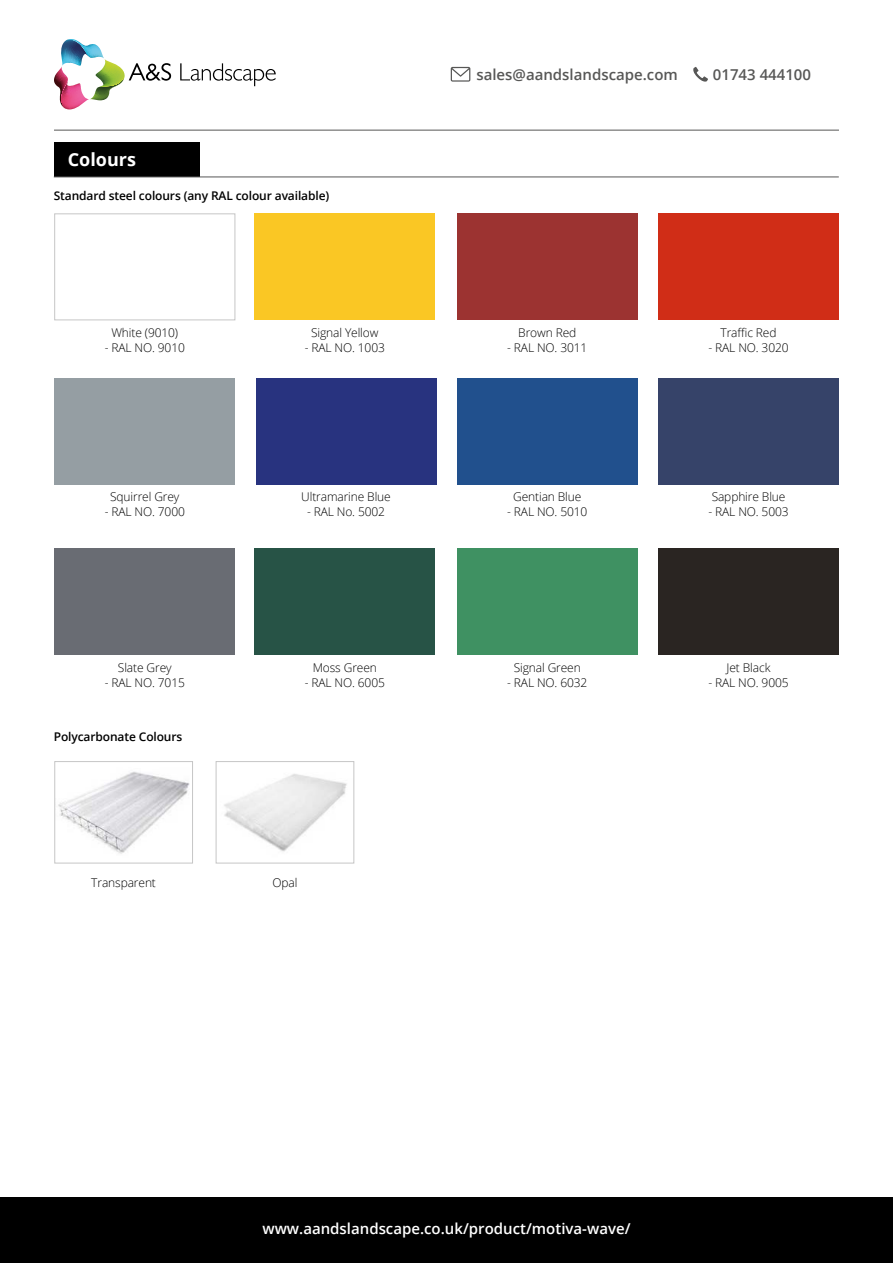
<style>
.page{position:relative;width:893px;height:1263px;background:#fff}
.page>*{position:absolute;margin:0;border:0;box-sizing:border-box;transform-origin:0 0}
.t1{font:700 18px "Open Sans";color:#fff}
.t2{font:600 15px "Open Sans";color:#fff}
.t3{font:600 15px "Open Sans";color:#575756}
.t4{font:300 12px "Open Sans";letter-spacing:-.01em;color:#000}
.t5{font:600 12px "Open Sans";letter-spacing:-.01em;color:#000}
</style>
<div class="page">
<svg style="left:180px;top:63px;width:96px;height:23px"></svg>
<svg style="left:54px;top:39px;width:117px;height:70px"></svg>
<svg style="left:451px;top:67px;width:19px;height:15px"></svg>
<svg style="left:693px;top:67px;width:15px;height:15px"></svg>
<hr style="left:54px;top:130px;width:785px;height:1px;background:#575756">
<div style="left:0;top:1197px;width:893px;height:66px;background:#000"></div>
<div style="left:54px;top:142px;width:146px;height:35px;background:#000"></div>
<hr style="left:54px;top:177px;width:785px;height:1px;background:#575756">
<div style="left:254px;top:214px;width:181px;height:106px;background:#fac724"></div>
<div style="left:457px;top:214px;width:181px;height:106px;background:#9c3331"></div>
<div style="left:54px;top:214px;width:181px;height:106px;background:#fff;border:1px solid #c6c6c6"></div>
<div style="left:658px;top:214px;width:181px;height:106px;background:#d02d17"></div>
<div style="left:54px;top:378px;width:181px;height:106px;background:#959ea3"></div>
<div style="left:256px;top:378px;width:180px;height:106px;background:#28337f"></div>
<div style="left:457px;top:378px;width:181px;height:106px;background:#21508d"></div>
<div style="left:658px;top:378px;width:181px;height:106px;background:#364369"></div>
<div style="left:54px;top:548px;width:181px;height:107px;background:#696c73"></div>
<div style="left:254px;top:548px;width:181px;height:107px;background:#275346"></div>
<div style="left:457px;top:548px;width:181px;height:107px;background:#3f9162"></div>
<div style="left:658px;top:548px;width:181px;height:107px;background:#2a2522"></div>
<img style="left:224px;top:774px;width:123px;height:78px">
<div style="left:216px;top:761px;width:138px;height:102px;border:1px solid #c6c6c6"></div>
<img style="left:58px;top:771px;width:132px;height:83px">
<div style="left:54px;top:761px;width:139px;height:102px;border:1px solid #c6c6c6"></div>
<h1 class="t1" style="left:68px;top:147px;width:70px">Colours</h1>
<p class="t5" style="left:54px;top:187px;width:277px">Standard steel colours (any RAL colour available)</p>
<p class="t4" style="left:111px;top:325px;width:68px">White (9010)</p>
<p class="t4" style="left:105px;top:339px;width:82px">- RAL NO. 9010</p>
<p class="t4" style="left:311px;top:325px;width:69px">Signal Yellow</p>
<p class="t4" style="left:305px;top:339px;width:82px">- RAL NO. 1003</p>
<p class="t4" style="left:110px;top:489px;width:71px">Squirrel Grey</p>
<p class="t4" style="left:105px;top:503px;width:82px">- RAL NO. 7000</p>
<p class="t4" style="left:301px;top:489px;width:91px">Ultramarine Blue</p>
<p class="t4" style="left:307px;top:503px;width:80px">- RAL No. 5002</p>
<p class="t4" style="left:118px;top:660px;width:55px">Slate Grey</p>
<p class="t4" style="left:105px;top:674px;width:82px">- RAL NO. 7015</p>
<p class="t4" style="left:313px;top:660px;width:66px">Moss Green</p>
<p class="t4" style="left:305px;top:674px;width:82px">- RAL NO. 6005</p>
<p class="t5" style="left:54px;top:728px;width:130px">Polycarbonate Colours</p>
<p class="t4" style="left:91px;top:874px;width:66px">Transparent</p>
<p class="t4" style="left:272px;top:874px;width:27px">Opal</p>
<p class="t3" style="left:476px;top:64px;width:203px">sales@aandslandscape.com</p>
<p class="t3" style="left:713px;top:64px;width:100px">01743 444100</p>
<p class="t4" style="left:518px;top:325px;width:59px">Brown Red</p>
<p class="t4" style="left:507px;top:339px;width:82px">- RAL NO. 3011</p>
<p class="t4" style="left:721px;top:325px;width:57px">Traffic Red</p>
<p class="t4" style="left:708px;top:339px;width:82px">- RAL NO. 3020</p>
<p class="t4" style="left:513px;top:489px;width:70px">Gentian Blue</p>
<p class="t4" style="left:507px;top:503px;width:82px">- RAL NO. 5010</p>
<p class="t4" style="left:712px;top:489px;width:75px">Sapphire Blue</p>
<p class="t4" style="left:708px;top:503px;width:82px">- RAL NO. 5003</p>
<p class="t4" style="left:514px;top:660px;width:69px">Signal Green</p>
<p class="t4" style="left:507px;top:674px;width:82px">- RAL NO. 6032</p>
<p class="t4" style="left:727px;top:660px;width:45px">Jet Black</p>
<p class="t4" style="left:708px;top:674px;width:82px">- RAL NO. 9005</p>
<p class="t2" style="left:262px;top:1218px;width:370px">www.aandslandscape.co.uk/product/motiva-wave/</p>
</div>
